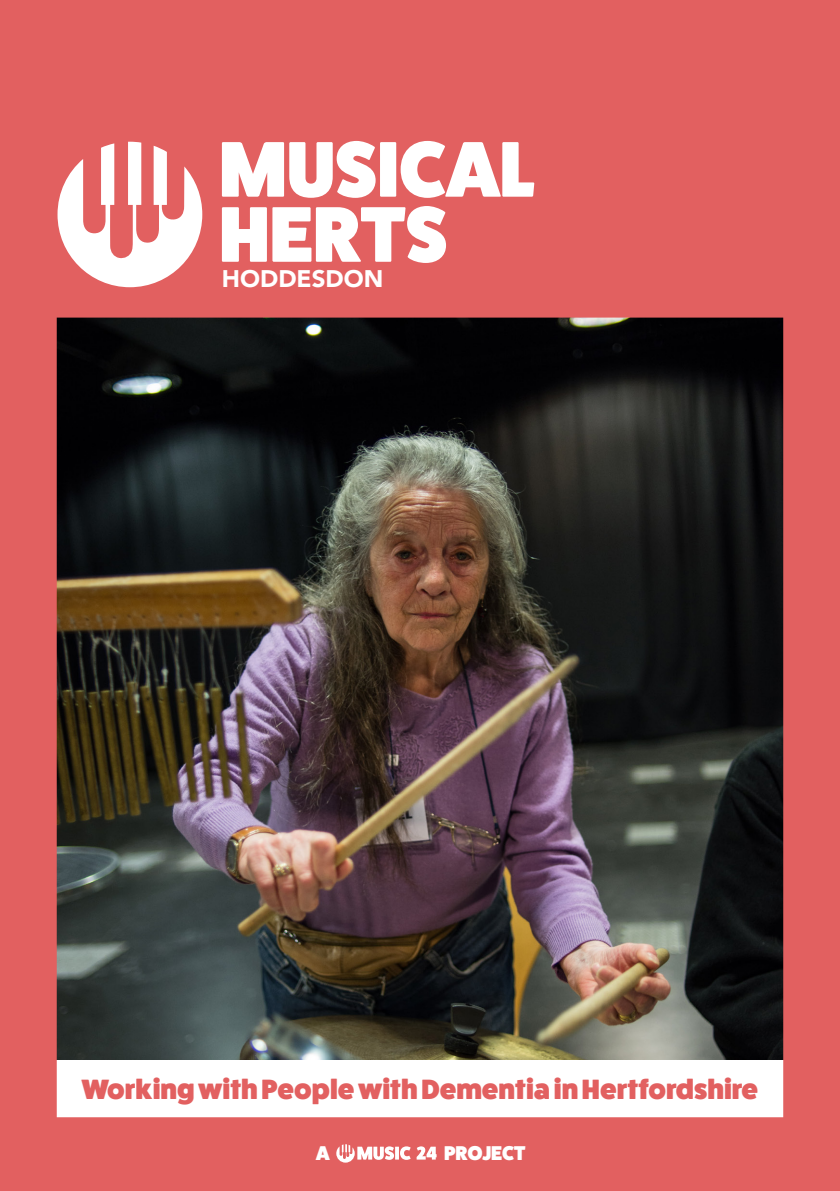
<style>
.page{position:relative;width:840px;height:1191px;background:#fff}
.page>*{position:absolute;margin:0;border:0;box-sizing:border-box;transform-origin:0 0}
.t1{font:800 28px "Fat Frank";color:#e26060}
.t2{font:900 24px "Avenir";color:#fff}
.t3{font:800 20px "Fat Frank";color:#fff}
</style>
<div class="page">
<img style="left:0;top:0;width:839px;height:1191px">
<svg style="left:222px;top:141px;width:153px;height:57px"></svg>
<div style="left:380px;top:142px;width:16px;height:55px;background:#fff"></div>
<svg style="left:400px;top:141px;width:134px;height:57px"></svg>
<svg style="left:222px;top:206px;width:224px;height:57px"></svg>
<svg style="left:57px;top:142px;width:145px;height:145px"></svg>
<svg style="left:336px;top:1144px;width:58px;height:18px"></svg>
<svg style="left:395px;top:1146px;width:4px;height:13px"></svg>
<svg style="left:400px;top:1146px;width:10px;height:13px"></svg>
<svg style="left:416px;top:1146px;width:20px;height:13px"></svg>
<p class="t2" style="left:222px;top:258px;width:163px">HODDESDON</p>
<p class="t1" style="left:82px;top:1073px;width:677px">Working with People with Dementia in Hertfordshire</p>
<p class="t3" style="left:316px;top:1142px;width:15px">A</p>
<p class="t3" style="left:444px;top:1142px;width:83px">PROJECT</p>
</div>
